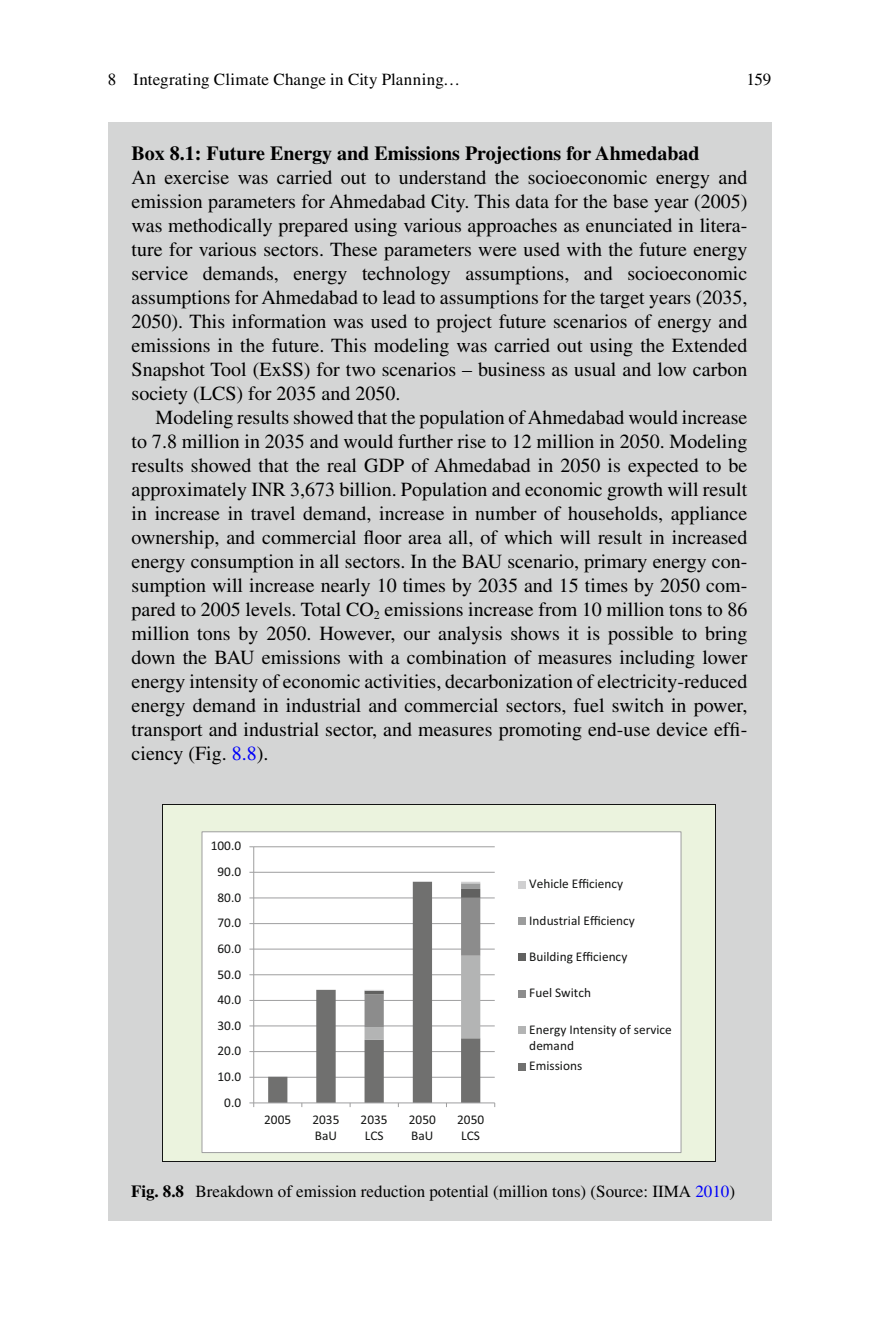
<style>
.page{position:relative;width:879px;height:1333px;background:#fff}
.page>*{position:absolute;margin:0;border:0;box-sizing:border-box;transform-origin:0 0}
.t1{font:20px/24px "Pqwmdn Lhprwd Times";color:#000;text-align:justify}
.t2{font:700 20px "Bcdrhr Qfygtb Times";color:#000}
.t3{font:17px "Pqwmdn Lhprwd Times";color:#000}
.t4{font:13.4px/16.4px "Tmkmbp Smbrlp Calibri";color:#131413}
.s1{color:#0000fa}
.s2{font-family:"Bcdrhr Qfygtb Times";font-weight:700}
</style>
<div class="page">
<div style="left:108px;top:122px;width:663px;height:1098px;background:#d4d5d5"></div>
<div style="left:163px;top:805px;width:552px;height:26px;background:#ebf3de"></div>
<hr style="left:163px;top:804px;width:552px;height:1px;background:#131413">
<svg style="left:715px;top:804px;width:1px;height:27px"></svg>
<div style="left:163px;top:831px;width:552px;height:329px;background:#ebf3de"></div>
<hr style="left:163px;top:1160px;width:552px;height:1px;background:#131413">
<hr style="left:163px;top:831px;width:1px;height:329px;background:#131413">
<hr style="left:715px;top:831px;width:1px;height:329px;background:#131413">
<div style="left:202px;top:831px;width:479px;height:321px;background:#fff"></div>
<hr style="left:254px;top:1076px;width:241px;height:1px;background:#9e9e9f">
<hr style="left:254px;top:1051px;width:241px;height:1px;background:#9e9e9f">
<hr style="left:254px;top:1025px;width:241px;height:1px;background:#9e9e9f">
<hr style="left:254px;top:999px;width:241px;height:1px;background:#9e9e9f">
<hr style="left:254px;top:974px;width:241px;height:1px;background:#9e9e9f">
<hr style="left:254px;top:948px;width:241px;height:1px;background:#9e9e9f">
<hr style="left:254px;top:923px;width:241px;height:1px;background:#9e9e9f">
<hr style="left:254px;top:897px;width:241px;height:1px;background:#9e9e9f">
<hr style="left:254px;top:871px;width:241px;height:1px;background:#9e9e9f">
<hr style="left:254px;top:846px;width:241px;height:1px;background:#9e9e9f">
<hr style="left:253px;top:846px;width:1px;height:256px;background:#9e9e9f">
<hr style="left:254px;top:1102px;width:241px;height:1px;background:#9e9e9f">
<svg style="left:249px;top:1102px;width:5px;height:4px"></svg>
<svg style="left:268px;top:881px;width:212px;height:225px"></svg>
<div style="left:519px;top:880px;width:7px;height:8px;background:#d0d0d1"></div>
<div style="left:519px;top:917px;width:7px;height:7px;background:#9b9c9c"></div>
<div style="left:519px;top:953px;width:7px;height:7px;background:#616160"></div>
<div style="left:519px;top:989px;width:7px;height:8px;background:#8c8c8c"></div>
<div style="left:519px;top:1026px;width:7px;height:7px;background:#b3b4b4"></div>
<div style="left:519px;top:1062px;width:7px;height:8px;background:#70706f"></div>
<div style="left:201px;top:831px;width:480px;height:321px;border:1px solid #9e9e9f"></div>
<p class="t3" style="left:108px;top:73px;width:354px">8 Integrating Climate Change in City Planning…</p>
<p class="t3" style="left:746px;top:73px;width:26px">159</p>
<p class="t2" style="left:132px;top:146px;width:570px">Box 8.1: Future Energy and Emissions Projections for Ahmedabad</p>
<p class="t1" style="left:132px;top:167px;width:617px">An exercise was carried out to understand the socioeconomic energy and emission parameters for Ahmedabad City. This data for the base year (2005) was methodically prepared using various approaches as enunciated in litera&shy;ture for various sectors. These parameters were used with the future energy service demands, energy technology assumptions, and socioeconomic assumptions for Ahmedabad to lead to assumptions for the target years (2035, 2050). This information was used to project future scenarios of energy and emissions in the future. This modeling was carried out using the Extended Snapshot Tool (ExSS) for two scenarios – business as usual and low carbon society (LCS) for 2035 and 2050.</p>
<p class="t1" style="left:132px;top:407px;width:617px;text-indent:24px">Modeling results showed that the population of Ahmedabad would increase to 7.8 million in 2035 and would further rise to 12 million in 2050. Modeling results showed that the real GDP of Ahmedabad in 2050 is expected to be approximately INR 3,673 billion. Population and economic growth will result in increase in travel demand, increase in number of households, appliance ownership, and commercial floor area all, of which will result in increased energy consumption in all sectors. In the BAU scenario, primary energy con&shy;sumption will increase nearly 10 times by 2035 and 15 times by 2050 com&shy;pared to 2005 levels. Total CO <sub>2</sub> emissions increase from 10 million tons to 86 million tons by 2050. However, our analysis shows it is possible to bring down the BAU emissions with a combination of measures including lower energy intensity of economic activities, decarbonization of electricity-reduced energy demand in industrial and commercial sectors, fuel switch in power, transport and industrial sector, and measures promoting end-use device effi&shy;ciency (Fig. <span class="s1">8.8</span> ).</p>
<p class="t4" style="left:211px;top:838px;width:32px">100.0</p>
<p class="t4" style="left:217px;top:864px;width:25px">90.0</p>
<p class="t4" style="left:217px;top:890px;width:25px">80.0</p>
<p class="t4" style="left:217px;top:915px;width:25px">70.0</p>
<p class="t4" style="left:217px;top:941px;width:25px">60.0</p>
<p class="t4" style="left:217px;top:966px;width:25px">50.0</p>
<p class="t4" style="left:217px;top:992px;width:25px">40.0</p>
<p class="t4" style="left:217px;top:1018px;width:25px">30.0</p>
<p class="t4" style="left:217px;top:1043px;width:25px">20.0</p>
<p class="t4" style="left:217px;top:1069px;width:25px">10.0</p>
<p class="t4" style="left:224px;top:1094px;width:18px">0.0</p>
<p class="t4" style="left:264px;top:1112px;width:29px">2005</p>
<p class="t4" style="left:312px;top:1112px;width:29px">2035<br>BaU</p>
<p class="t4" style="left:360px;top:1112px;width:29px;text-align:center">2035<br>LCS</p>
<p class="t4" style="left:409px;top:1112px;width:29px">2050<br>BaU</p>
<p class="t4" style="left:457px;top:1112px;width:29px;text-align:center">2050<br>LCS</p>
<p class="t4" style="left:529px;top:876px;width:95px">Vehicle Efficiency</p>
<p class="t4" style="left:529px;top:913px;width:107px">Industrial Efficiency</p>
<p class="t4" style="left:529px;top:949px;width:100px">Building Efficiency</p>
<p class="t4" style="left:529px;top:985px;width:63px">Fuel Switch</p>
<p class="t4" style="left:529px;top:1022px;width:144px">Energy Intensity of service demand</p>
<p class="t4" style="left:529px;top:1058px;width:54px">Emissions</p>
<p class="t3" style="left:131px;top:1185px;width:605px"><span class="s2">Fig. 8.8</span> Breakdown of emission reduction potential (million tons) (Source: IIMA <span class="s1">2010</span> )</p>
</div>
